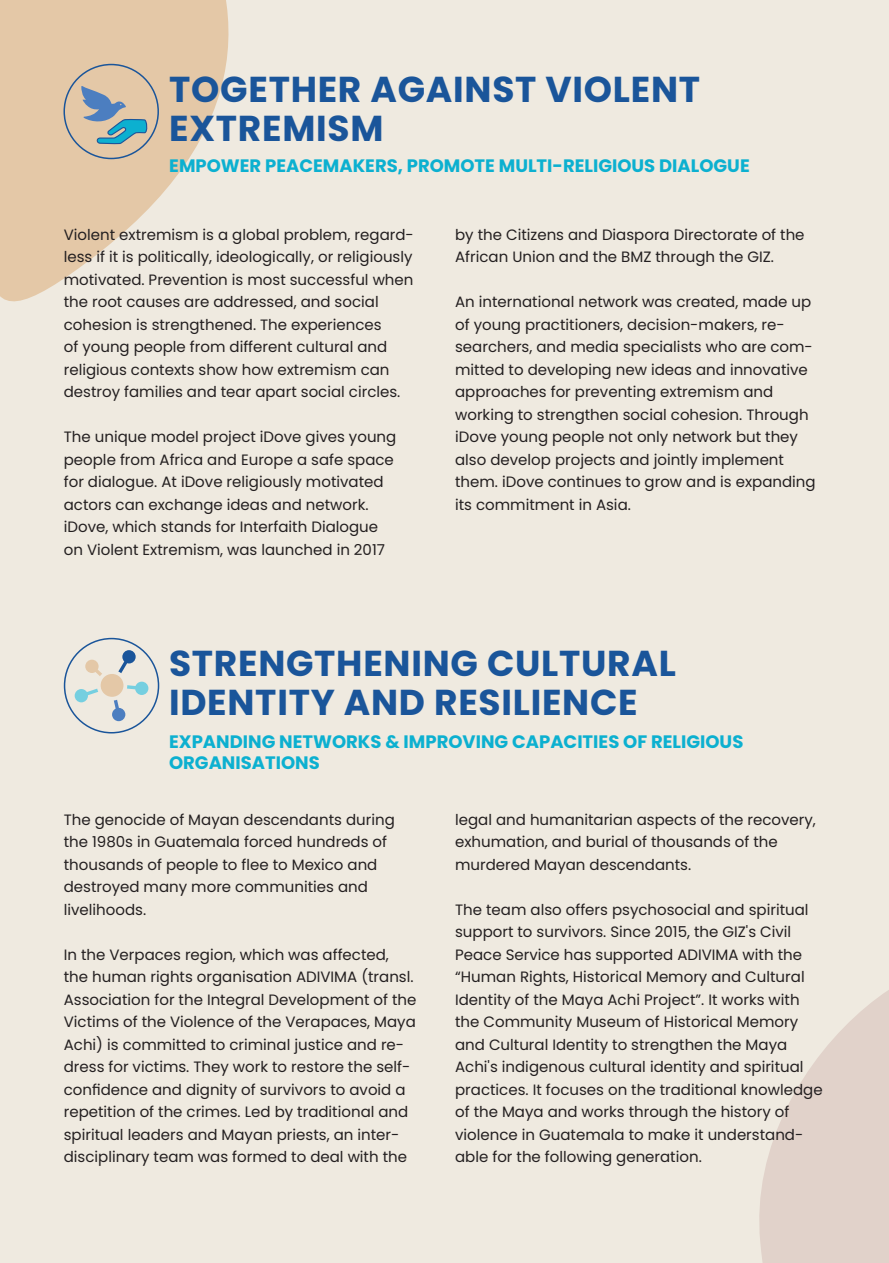
<style>
.page{position:relative;width:889px;height:1263px;background:#efeae0}
.page>*{position:absolute;margin:0;border:0;box-sizing:border-box;transform-origin:0 0}
.t1{font:700 36px/39px "Poppins";letter-spacing:.02em;color:#1a559a}
.t2{font:700 18px/21px "Poppins";color:#0cb0d0}
.t3{font:15px/22.5px "Poppins";color:#231f20}
</style>
<div class="page">
<svg style="left:759px;top:990px;width:130px;height:273px;fill:#e1d2ca"></svg>
<svg style="left:0;top:0;width:229px;height:302px;fill:#e4c8a7"></svg>
<svg style="left:85px;top:660px;width:17px;height:16px"></svg>
<svg style="left:118px;top:650px;width:18px;height:23px"></svg>
<div style="left:101px;top:674px;width:22px;height:23px;background:#e4c8a7;border-radius:50%"></div>
<svg style="left:112px;top:682px;width:36px;height:39px"></svg>
<svg style="left:75px;top:689px;width:23px;height:13px"></svg>
<div style="left:64px;top:638px;width:95px;height:95px;border:2px solid #1a559a;border-radius:50%"></div>
<svg style="left:81px;top:86px;width:68px;height:58px;background:#a0b0b0"></svg>
<div style="left:63px;top:64px;width:96px;height:95px;border:2px solid #1a559a;border-radius:50%"></div>
<h1 class="t1" style="left:169px;top:73px;width:532px">TOGETHER AGAINST VIOLENT<br>EXTREMISM</h1>
<p class="t2" style="left:169px;top:157px;width:582px">EMPOWER PEACEMAKERS, PROMOTE MULTI-RELIGIOUS DIALOGUE</p>
<p class="t3" style="left:64px;top:223px;width:351px">Violent extremism is a global problem, regard&shy;less if it is politically, ideologically, or religiously motivated. Prevention is most successful when the root causes are addressed, and social cohesion is strengthened. The experiences<br>of young people from different cultural and religious contexts show how extremism can destroy families and tear apart social circles.</p>
<p class="t3" style="left:64px;top:426px;width:334px">The unique model project iDove gives young people from Africa and Europe a safe space for dialogue. At iDove religiously motivated actors can exchange ideas and network. iDove, which stands for Interfaith Dialogue on Violent Extremism, was launched in 2017</p>
<p class="t3" style="left:455px;top:223px;width:351px">by the Citizens and Diaspora Directorate of the<br>African Union and the BMZ through the GIZ.</p>
<p class="t3" style="left:455px;top:291px;width:362px">An international network was created, made up of young practitioners, decision-makers, re&shy;searchers, and media specialists who are com&shy;mitted to developing new ideas and innovative approaches for preventing extremism and working to strengthen social cohesion. Through iDove young people not only network but they also develop projects and jointly implement them. iDove continues to grow and is expanding its commitment in Asia.</p>
<h1 class="t1" style="left:169px;top:647px;width:508px">STRENGTHENING CULTURAL<br>IDENTITY AND RESILIENCE</h1>
<p class="t2" style="left:169px;top:733px;width:576px">EXPANDING NETWORKS &amp; IMPROVING CAPACITIES OF RELIGIOUS<br>ORGANISATIONS</p>
<p class="t3" style="left:64px;top:808px;width:332px">The genocide of Mayan descendants during the 1980s in Guatemala forced hundreds of thousands of people to flee to Mexico and destroyed many more communities and livelihoods.</p>
<p class="t3" style="left:64px;top:943px;width:354px">In the Verpaces region, which was affected, the human rights organisation ADIVIMA (transl.<br>Association for the Integral Development of the Victims of the Violence of the Verapaces, Maya Achi) is committed to criminal justice and re&shy;dress for victims. They work to restore the self&shy;confidence and dignity of survivors to avoid a repetition of the crimes. Led by traditional and spiritual leaders and Mayan priests, an inter&shy;disciplinary team was formed to deal with the</p>
<p class="t3" style="left:455px;top:808px;width:362px">legal and humanitarian aspects of the recovery, exhumation, and burial of thousands of the murdered Mayan descendants.</p>
<p class="t3" style="left:455px;top:898px;width:369px">The team also offers psychosocial and spiritual support to survivors. Since 2015, the GIZ's Civil Peace Service has supported ADIVIMA with the “Human Rights, Historical Memory and Cultural Identity of the Maya Achi Project”. It works with the Community Museum of Historical Memory and Cultural Identity to strengthen the Maya Achi's indigenous cultural identity and spiritual practices. It focuses on the traditional knowledge of the Maya and works through the history of violence in Guatemala to make it understand&shy;able for the following generation.</p>
</div>
